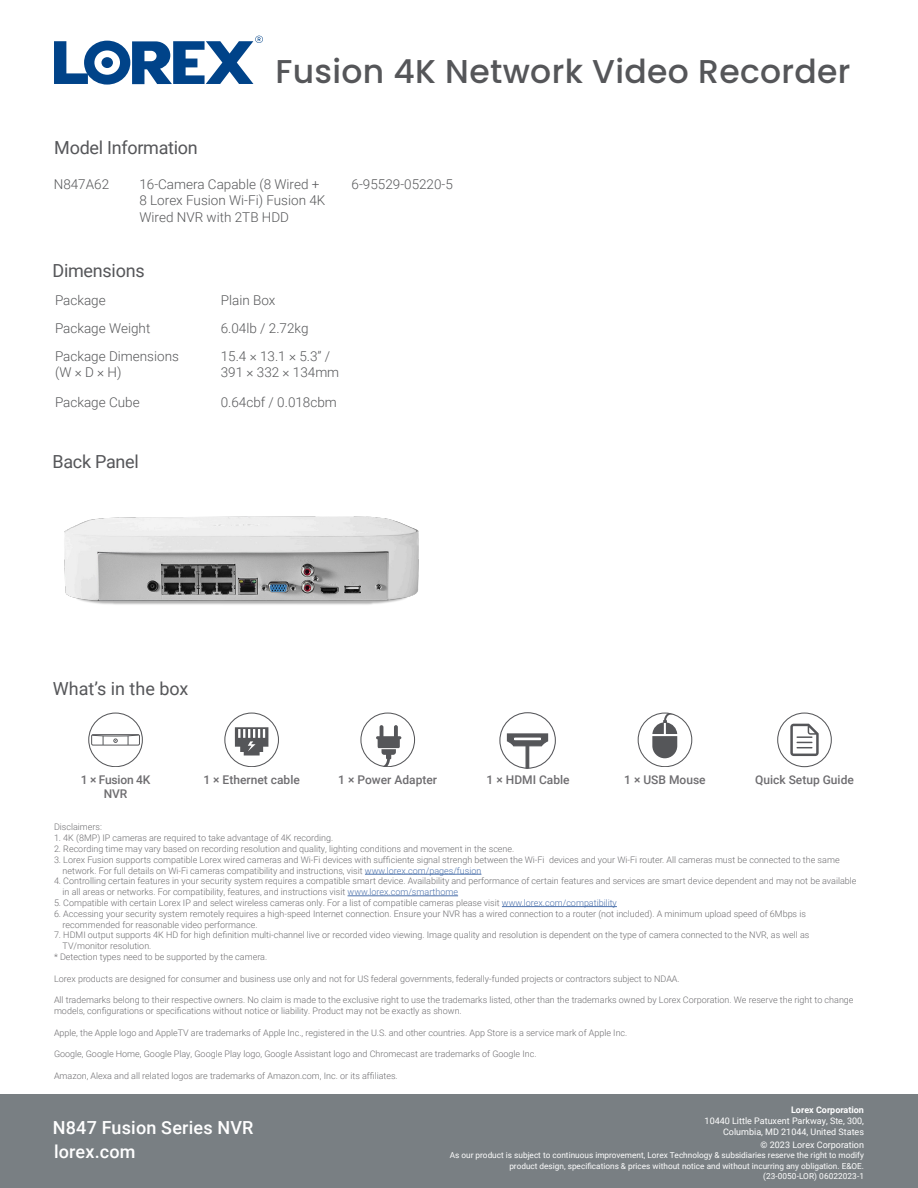
<style>
.page{position:relative;width:918px;height:1188px;background:#fff}
.page>*{position:absolute;margin:0;border:0;box-sizing:border-box;transform-origin:0 0}
.t1{font:500 33px "Poppins";letter-spacing:.01em;color:#555659}
.Specs_header{font:18px "Roboto";letter-spacing:-.015em;color:#555659}
.product_name_-_websi{font:500 18px "Roboto";letter-spacing:.01em;color:#fff}
.t2{font:300 13.5px/16.2px "Roboto";color:#57585a}
.Paragraph_Style_whit{font:500 12px "Roboto";color:#6e6d70}
.Paragraph_Style_whit-2{font:500 12px "Roboto";letter-spacing:-.02em;color:#6e6d70}
.Paragraph_Style_whit-3{font:300 9px/10.8px "Roboto";color:#6e6d70}
.t3{font:9px "Roboto";color:#fff}
.t4{font:700 9px "Roboto";color:#fff}
.t5{font:8.25px/10.8px "Roboto";color:#fff;text-align:right}
.s1{color:#4d72ac}
</style>
<div class="page">
<div style="left:0;top:1094px;width:918px;height:94px;background:#797f83"></div>
<hr style="left:365px;top:874px;width:116px;height:1px;background:#4d72ac">
<hr style="left:348px;top:896px;width:110px;height:1px;background:#4d72ac">
<hr style="left:502px;top:906px;width:115px;height:1px;background:#4d72ac">
<div style="left:88px;top:713px;width:55px;height:54px;border:1px solid #555659;border-radius:50%"></div>
<div style="left:91px;top:734px;width:49px;height:12px;border:1px solid #555659"></div>
<svg style="left:91px;top:734px;width:49px;height:11px"></svg>
<div style="left:224px;top:713px;width:55px;height:54px;border:1px solid #555659;border-radius:50%"></div>
<svg style="left:235px;top:727px;width:33px;height:29px"></svg>
<div style="left:360px;top:713px;width:55px;height:54px;border:1px solid #555659;border-radius:50%"></div>
<svg style="left:376px;top:725px;width:25px;height:42px"></svg>
<div style="left:638px;top:713px;width:54px;height:54px;border:1px solid #555659;border-radius:50%"></div>
<svg style="left:652px;top:713px;width:25px;height:45px"></svg>
<div style="left:777px;top:713px;width:55px;height:54px;border:1px solid #555659;border-radius:50%"></div>
<svg style="left:790px;top:724px;width:29px;height:32px"></svg>
<svg style="left:54px;top:36px;width:209px;height:49px"></svg>
<div style="left:499px;top:712px;width:57px;height:57px;border:1px solid #55565a;border-radius:50%"></div>
<svg style="left:506px;top:733px;width:43px;height:36px"></svg>
<div style="left:513px;top:737px;width:29px;height:4px;border:1px solid #55565a"></div>
<img style="left:64px;top:516px;width:355px;height:89px">
<p class="Specs_header" style="left:54px;top:135px;width:145px">Model Information</p>
<p class="t1" style="left:275px;top:52px;width:577px">Fusion 4K Network Video Recorder</p>
<p class="t2" style="left:54px;top:176px;width:57px">N847A62</p>
<p class="t2" style="left:139px;top:176px;width:188px">16-Camera Capable (8 Wired +<br>8 Lorex Fusion Wi-Fi) Fusion 4K<br>Wired NVR with 2TB HDD</p>
<p class="t2" style="left:352px;top:176px;width:103px">6-95529-05220-5</p>
<p class="Specs_header" style="left:52px;top:258px;width:94px">Dimensions</p>
<p class="t2" style="left:55px;top:292px;width:52px">Package</p>
<p class="t2" style="left:221px;top:292px;width:56px">Plain Box</p>
<p class="t2" style="left:55px;top:320px;width:97px">Package Weight</p>
<p class="t2" style="left:221px;top:320px;width:89px">6.04lb / 2.72kg</p>
<p class="t2" style="left:55px;top:347px;width:125px">Package Dimensions (W × D × H)</p>
<p class="t2" style="left:221px;top:347px;width:120px">15.4 × 13.1 × 5.3” /<br>391 × 332 × 134mm</p>
<p class="t2" style="left:55px;top:393px;width:86px">Package Cube</p>
<p class="t2" style="left:221px;top:393px;width:118px">0.64cbf / 0.018cbm</p>
<p class="Specs_header" style="left:52px;top:449px;width:88px">Back Panel</p>
<p class="Specs_header" style="left:53px;top:676px;width:137px">What’s in the box</p>
<p class="Paragraph_Style_whit-2" style="left:81px;top:771px;width:71px">1 × Fusion 4K</p>
<p class="Paragraph_Style_whit" style="left:104px;top:786px;width:25px">NVR</p>
<p class="Paragraph_Style_whit" style="left:203px;top:771px;width:98px">1 × Ethernet cable</p>
<p class="Paragraph_Style_whit" style="left:338px;top:771px;width:100px">1 × Power Adapter</p>
<p class="Paragraph_Style_whit" style="left:624px;top:771px;width:83px">1 × USB Mouse</p>
<p class="Paragraph_Style_whit" style="left:755px;top:771px;width:100px">Quick Setup Guide</p>
<p class="Paragraph_Style_whit" style="left:487px;top:771px;width:85px">1 × HDMI Cable</p>
<p class="Paragraph_Style_whit-3" style="left:54px;top:821px;width:50px">Disclaimers:</p>
<p class="Paragraph_Style_whit-3" style="left:54px;top:832px;width:281px">1. 4K (8MP) IP cameras are required to take advantage of 4K recording.</p>
<p class="Paragraph_Style_whit-3" style="left:54px;top:843px;width:462px">2. Recording time may vary based on recording resolution and quality, lighting conditions and movement in the scene.</p>
<p class="Paragraph_Style_whit-3" style="left:63px;top:854px;width:779px;text-indent:-9px">3. Lorex Fusion supports compatible Lorex wired cameras and Wi-Fi devices with sufficiente signal strengh between the Wi-Fi devices and your Wi-Fi router. All cameras must be connected to the same network. For full details on Wi-Fi cameras compatibility and instructions, visit <span class="s1">www.lorex.com/pages/fusion</span></p>
<p class="Paragraph_Style_whit-3" style="left:63px;top:875px;width:795px;text-indent:-9px">4. Controlling certain features in your security system requires a compatible smart device. Availability and performance of certain features and services are smart device dependent and may not be available in all areas or networks. For compatibility, features, and instructions visit <span class="s1">www.lorex.com/smarthome</span></p>
<p class="Paragraph_Style_whit-3" style="left:54px;top:897px;width:564px">5. Compatible with certain Lorex IP and select wireless cameras only. For a list of compatible cameras please visit <span class="s1">www.lorex.com/compatibility</span></p>
<p class="Paragraph_Style_whit-3" style="left:63px;top:908px;width:745px;text-indent:-9px">6. Accessing your security system remotely requires a high-speed Internet connection. Ensure your NVR has a wired connection to a router (not included). A minimum upload speed of 6Mbps is recommended for reasonable video performance.</p>
<p class="Paragraph_Style_whit-3" style="left:54px;top:929px;width:757px">7. HDMI output supports 4K HD for high definition multi-channel live or recorded video viewing. Image quality and resolution is dependent on the type of camera connected to the NVR, as well as</p>
<p class="Paragraph_Style_whit-3" style="left:63px;top:940px;width:90px">TV/monitor resolution.</p>
<p class="Paragraph_Style_whit-3" style="left:54px;top:951px;width:215px">* Detection types need to be supported by the camera.</p>
<p class="Paragraph_Style_whit-3" style="left:54px;top:973px;width:627px">Lorex products are designed for consumer and business use only and not for US federal governments, federally-funded projects or contractors subject to NDAA.</p>
<p class="Paragraph_Style_whit-3" style="left:54px;top:994px;width:801px">All trademarks belong to their respective owners. No claim is made to the exclusive right to use the trademarks listed, other than the trademarks owned by Lorex Corporation. We reserve the right to change</p>
<p class="Paragraph_Style_whit-3" style="left:54px;top:1005px;width:409px">models, configurations or specifications without notice or liability. Product may not be exactly as shown.</p>
<p class="Paragraph_Style_whit-3" style="left:54px;top:1027px;width:575px">Apple, the Apple logo and AppleTV are trademarks of Apple Inc., registered in the U.S. and other countries. App Store is a service mark of Apple Inc.</p>
<p class="Paragraph_Style_whit-3" style="left:54px;top:1048px;width:484px">Google, Google Home, Google Play, Google Play logo, Google Assistant logo and Chromecast are trademarks of Google Inc.</p>
<p class="Paragraph_Style_whit-3" style="left:54px;top:1070px;width:345px">Amazon, Alexa and all related logos are trademarks of Amazon.com, Inc. or its affiliates.</p>
<p class="product_name_-_websi" style="left:53px;top:1115px;width:202px">N847 Fusion Series NVR</p>
<p class="product_name_-_websi" style="left:54px;top:1139px;width:83px">lorex.com</p>
<p class="t4" style="left:791px;top:1104px;width:74px">Lorex Corporation</p>
<p class="t3" style="left:705px;top:1115px;width:161px">10440 Little Patuxent Parkway, Ste, 300,</p>
<p class="t3" style="left:723px;top:1125px;width:142px">Columbia, MD 21044, United States</p>
<p class="t3" style="left:761px;top:1138px;width:105px">© 2023 Lorex Corporation</p>
<p class="t5" style="left:450px;top:1149px;width:416px">As our product is subject to continuous improvement, Lorex Technology &amp; subsidiaries reserve the right to modify product design, specifications &amp; prices without notice and without incurring any obligation. E&amp;OE.</p>
<p class="t5" style="left:763px;top:1170px;width:102px">(23-0050-LOR) 06022023-1</p>
</div>
